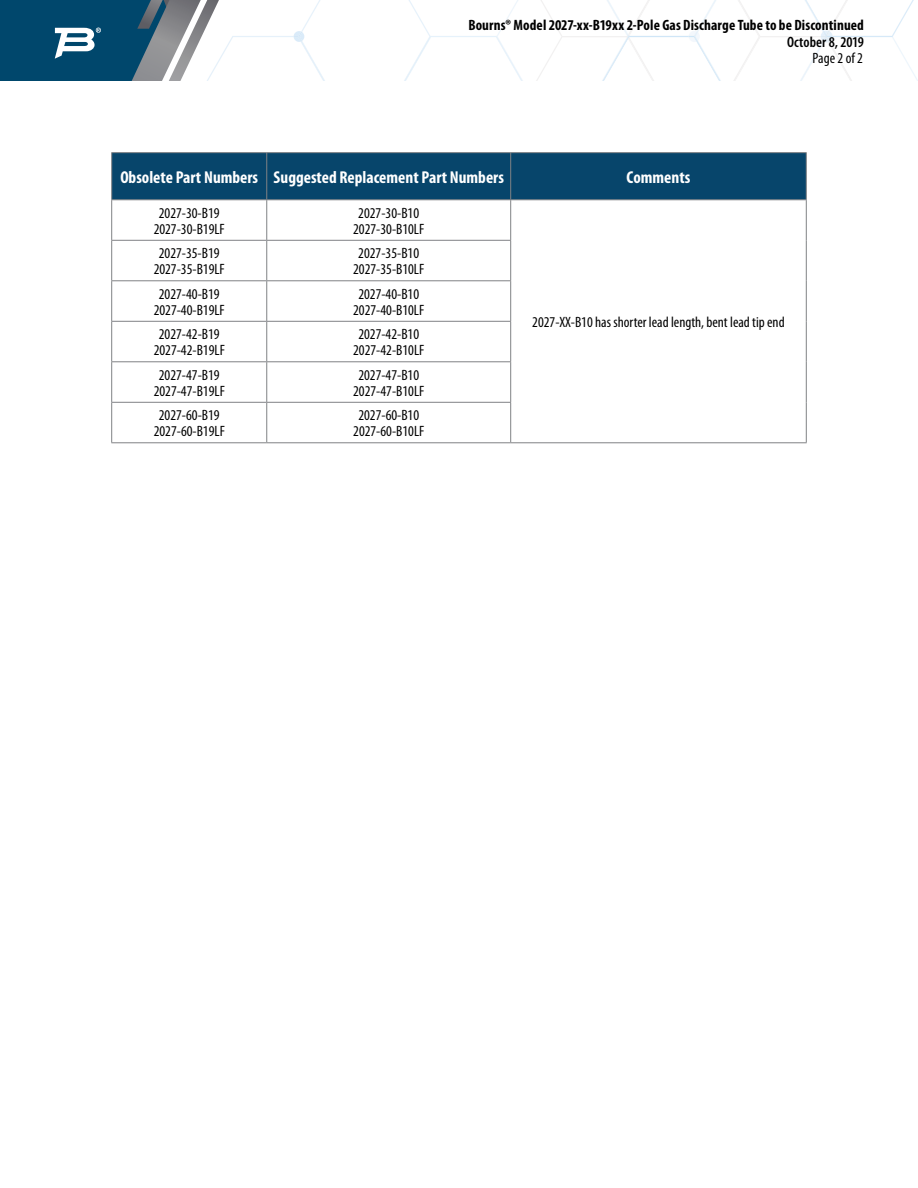
<style>
.page{position:relative;width:918px;height:1188px;background:#fff}
.page>*{position:absolute;margin:0;border:0;box-sizing:border-box;transform-origin:0 0}
.t1{font:700 condensed 17.25px "Myriad Pro";color:#fff}
.t2{font:condensed 15px/15.8px "Myriad Pro";color:#000;text-align:center}
.t3{font:700 condensed 15px "Myriad Pro";letter-spacing:.005em;color:#000}
.t4{font:600 condensed 15px "Myriad Pro";letter-spacing:.005em;color:#000}
</style>
<div class="page">
<svg style="left:404px;top:0;width:514px;height:81px"></svg>
<svg style="left:0;top:0;width:325px;height:81px"></svg>
<div style="left:112px;top:153px;width:694px;height:46px;background:#07456b"></div>
<hr style="left:111px;top:152px;width:156px;height:1px;background:#808285">
<hr style="left:111px;top:153px;width:1px;height:46px;background:#808285">
<hr style="left:267px;top:152px;width:244px;height:1px;background:#808285">
<hr style="left:266px;top:153px;width:1px;height:46px;background:#808285">
<hr style="left:511px;top:152px;width:296px;height:1px;background:#808285">
<hr style="left:510px;top:153px;width:1px;height:46px;background:#808285">
<hr style="left:806px;top:153px;width:1px;height:46px;background:#808285">
<hr style="left:111px;top:199px;width:156px;height:1px;background:#808285">
<hr style="left:267px;top:199px;width:244px;height:1px;background:#808285">
<hr style="left:511px;top:199px;width:296px;height:1px;background:#808285">
<hr style="left:111px;top:200px;width:1px;height:40px;background:#808285">
<hr style="left:266px;top:200px;width:1px;height:40px;background:#808285">
<hr style="left:510px;top:200px;width:1px;height:40px;background:#808285">
<hr style="left:806px;top:200px;width:1px;height:40px;background:#808285">
<hr style="left:111px;top:240px;width:156px;height:1px;background:#808285">
<hr style="left:111px;top:241px;width:1px;height:39px;background:#808285">
<hr style="left:267px;top:240px;width:244px;height:1px;background:#808285">
<hr style="left:266px;top:241px;width:1px;height:39px;background:#808285">
<hr style="left:510px;top:241px;width:1px;height:39px;background:#808285">
<hr style="left:806px;top:240px;width:1px;height:41px;background:#808285">
<hr style="left:111px;top:280px;width:156px;height:1px;background:#808285">
<hr style="left:111px;top:281px;width:1px;height:40px;background:#808285">
<hr style="left:267px;top:280px;width:244px;height:1px;background:#808285">
<hr style="left:266px;top:281px;width:1px;height:40px;background:#808285">
<hr style="left:510px;top:281px;width:1px;height:40px;background:#808285">
<hr style="left:806px;top:281px;width:1px;height:40px;background:#808285">
<hr style="left:111px;top:321px;width:156px;height:1px;background:#808285">
<hr style="left:111px;top:322px;width:1px;height:39px;background:#808285">
<hr style="left:267px;top:321px;width:244px;height:1px;background:#808285">
<hr style="left:266px;top:322px;width:1px;height:39px;background:#808285">
<hr style="left:510px;top:322px;width:1px;height:39px;background:#808285">
<hr style="left:806px;top:321px;width:1px;height:41px;background:#808285">
<hr style="left:111px;top:361px;width:156px;height:1px;background:#808285">
<hr style="left:111px;top:362px;width:1px;height:40px;background:#808285">
<hr style="left:267px;top:361px;width:244px;height:1px;background:#808285">
<hr style="left:266px;top:362px;width:1px;height:40px;background:#808285">
<hr style="left:510px;top:362px;width:1px;height:40px;background:#808285">
<hr style="left:806px;top:362px;width:1px;height:40px;background:#808285">
<hr style="left:111px;top:402px;width:156px;height:1px;background:#808285">
<hr style="left:111px;top:403px;width:1px;height:39px;background:#808285">
<hr style="left:267px;top:402px;width:244px;height:1px;background:#808285">
<hr style="left:266px;top:403px;width:1px;height:39px;background:#808285">
<hr style="left:510px;top:403px;width:1px;height:39px;background:#808285">
<hr style="left:806px;top:402px;width:1px;height:40px;background:#808285">
<hr style="left:111px;top:442px;width:156px;height:1px;background:#808285">
<hr style="left:267px;top:442px;width:244px;height:1px;background:#808285">
<hr style="left:511px;top:442px;width:296px;height:1px;background:#808285">
<p class="t3" style="left:468px;top:17px;width:397px">Bourns® Model 2027-xx-B19xx 2-Pole Gas Discharge Tube to be Discontinued</p>
<p class="t4" style="left:787px;top:33px;width:78px">October 8, 2019</p>
<p class="t2" style="left:812px;top:50px;width:52px">Page 2 of 2</p>
<p class="t1" style="left:120px;top:167px;width:385px">Obsolete Part Numbers Suggested Replacement Part Numbers</p>
<p class="t1" style="left:627px;top:167px;width:65px">Comments</p>
<p class="t2" style="left:154px;top:205px;width:73px">2027-30-B19<br>2027-30-B19LF</p>
<p class="t2" style="left:353px;top:205px;width:73px">2027-30-B10<br>2027-30-B10LF</p>
<p class="t2" style="left:154px;top:246px;width:73px">2027-35-B19<br>2027-35-B19LF</p>
<p class="t2" style="left:353px;top:246px;width:73px">2027-35-B10<br>2027-35-B10LF</p>
<p class="t2" style="left:154px;top:286px;width:73px">2027-40-B19<br>2027-40-B19LF</p>
<p class="t2" style="left:353px;top:286px;width:73px">2027-40-B10<br>2027-40-B10LF</p>
<p class="t2" style="left:154px;top:327px;width:73px">2027-42-B19<br>2027-42-B19LF</p>
<p class="t2" style="left:353px;top:327px;width:73px">2027-42-B10<br>2027-42-B10LF</p>
<p class="t2" style="left:154px;top:367px;width:73px">2027-47-B19<br>2027-47-B19LF</p>
<p class="t2" style="left:353px;top:367px;width:73px">2027-47-B10<br>2027-47-B10LF</p>
<p class="t2" style="left:154px;top:408px;width:73px">2027-60-B19<br>2027-60-B19LF</p>
<p class="t2" style="left:353px;top:408px;width:73px">2027-60-B10<br>2027-60-B10LF</p>
<p class="t2" style="left:532px;top:314px;width:254px">2027-XX-B10 has shorter lead length, bent lead tip end</p>
</div>
